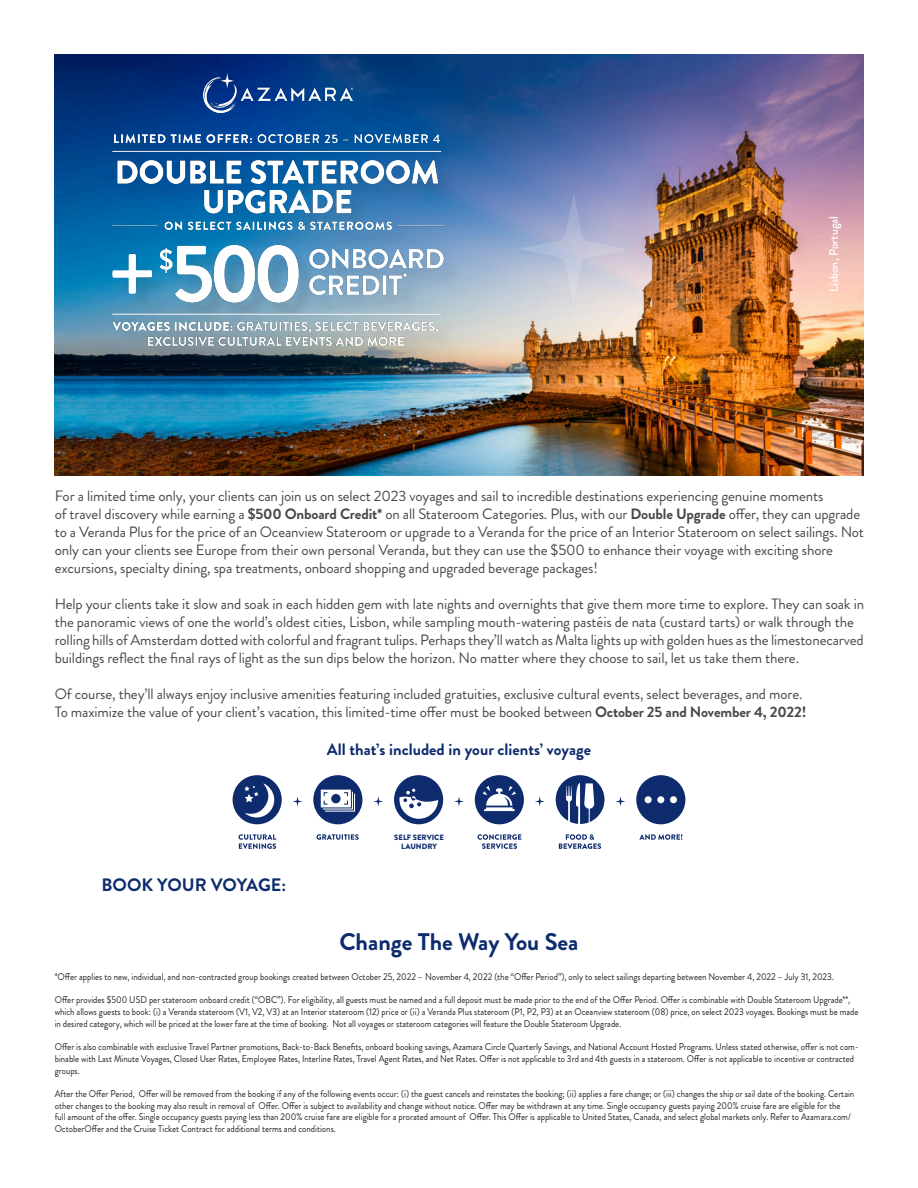
<style>
.page{position:relative;width:918px;height:1188px;background:#fff}
.page>*{position:absolute;margin:0;border:0;box-sizing:border-box;transform-origin:0 0}
.t1{font:700 24px "Brandon Grotesque";color:#0d2b6d}
.t2{font:700 18px "Brandon Grotesque";color:#0d2b6d}
.t3{font:700 16.5px "Brandon Grotesque";color:#0d2b6d}
.t4{font:15px "Brandon Grotesque";letter-spacing:-.01em;color:#48484b}
.t5{font:500 12px "Brandon Grotesque";color:#fff}
.t6{font:9.75px/11.7px "Brandon Grotesque";color:#231f20;scale:.91 1}
.t7{font:900 7.65px/9.1px "Brandon Grotesque";color:#0d2b6d;text-align:center}
.s1{font-weight:700}
</style>
<div class="page">
<img style="left:55px;top:55px;width:809px;height:419px">
<img style="left:203px;top:74px;width:150px;height:39px">
<img style="left:518px;top:192px;width:112px;height:114px">
<div style="left:115px;top:138px;width:348px;height:227px;background:#231f20;opacity:.12"></div>
<img style="left:79px;top:125px;width:398px;height:234px">
<svg style="left:293px;top:796px;width:10px;height:10px"></svg>
<svg style="left:373px;top:796px;width:10px;height:10px"></svg>
<svg style="left:454px;top:796px;width:10px;height:10px"></svg>
<svg style="left:535px;top:796px;width:10px;height:10px"></svg>
<svg style="left:615px;top:796px;width:10px;height:10px"></svg>
<svg style="left:394px;top:775px;width:49px;height:49px"></svg>
<svg style="left:636px;top:775px;width:49px;height:49px"></svg>
<svg style="left:639px;top:834px;width:43px;height:6px"></svg>
<svg style="left:475px;top:775px;width:49px;height:49px"></svg>
<svg style="left:478px;top:834px;width:43px;height:15px"></svg>
<svg style="left:233px;top:775px;width:49px;height:49px"></svg>
<svg style="left:239px;top:834px;width:37px;height:15px"></svg>
<svg style="left:313px;top:775px;width:49px;height:49px"></svg>
<svg style="left:316px;top:834px;width:43px;height:6px"></svg>
<svg style="left:556px;top:775px;width:49px;height:49px"></svg>
<svg style="left:559px;top:834px;width:42px;height:15px"></svg>
<p class="t5" style="left:825px;top:292px;width:77px;rotate:-90deg">Lisbon, Portugal</p>
<p class="t4" style="left:55px;top:485px;width:770px">For a limited time only, your clients can join us on select 2023 voyages and sail to incredible destinations experiencing genuine moments</p>
<p class="t4" style="left:55px;top:503px;width:807px">of travel discovery while earning a <span class="s1">$500 Onboard Credit*</span> on all Stateroom Categories. Plus, with our <span class="s1">Double Upgrade</span> offer, they can upgrade</p>
<p class="t4" style="left:55px;top:521px;width:811px">to a Veranda Plus for the price of an Oceanview Stateroom or upgrade to a Veranda for the price of an Interior Stateroom on select sailings. Not</p>
<p class="t4" style="left:55px;top:539px;width:780px">only can your clients see Europe from their own personal Veranda, but they can use the $500 to enhance their voyage with exciting shore</p>
<p class="t4" style="left:55px;top:557px;width:545px">excursions, specialty dining, spa treatments, onboard shopping and upgraded beverage packages!</p>
<p class="t4" style="left:55px;top:593px;width:811px">Help your clients take it slow and soak in each hidden gem with late nights and overnights that give them more time to explore. They can soak in</p>
<p class="t4" style="left:55px;top:611px;width:801px">the panoramic views of one the world’s oldest cities, Lisbon, while sampling mouth-watering pastéis de nata (custard tarts) or walk through the</p>
<p class="t4" style="left:55px;top:629px;width:811px">rolling hills of Amsterdam dotted with colorful and fragrant tulips. Perhaps they’ll watch as Malta lights up with golden hues as the limestonecarved</p>
<p class="t4" style="left:55px;top:647px;width:746px">buildings reflect the final rays of light as the sun dips below the horizon. No matter where they choose to sail, let us take them there.</p>
<p class="t4" style="left:55px;top:683px;width:749px">Of course, they’ll always enjoy inclusive amenities featuring included gratuities, exclusive cultural events, select beverages, and more.</p>
<p class="t4" style="left:55px;top:701px;width:753px">To maximize the value of your client’s vacation, this limited-time offer must be booked between <span class="s1">October 25 and November 4, 2022!</span></p>
<p class="t3" style="left:327px;top:738px;width:266px">All that’s included in your clients’ voyage</p>
<p class="t2" style="left:102px;top:872px;width:186px">BOOK YOUR VOYAGE:</p>
<p class="t7" style="left:394px;top:833px;width:51px">SELF SERVICE<br>LAUNDRY</p>
<p class="t1" style="left:340px;top:925px;width:240px">Change The Way You Sea</p>
<p class="t6" style="left:55px;top:971px;width:858px">*Offer applies to new, individual, and non-contracted group bookings created between October 25, 2022 – November 4, 2022 (the “Offer Period”), only to select sailings departing between November 4, 2022 – July 31, 2023.</p>
<p class="t6" style="left:55px;top:994px;width:885px">Offer provides $500 USD per stateroom onboard credit (“OBC”). For eligibility, all guests must be named and a full deposit must be made prior to the end of the Offer Period. Offer is combinable with Double Stateroom Upgrade**, which allows guests to book: (i) a Veranda stateroom (V1, V2, V3) at an Interior stateroom (12) price or (ii) a Veranda Plus stateroom (P1, P2, P3) at an Oceanview stateroom (08) price, on select 2023 voyages. Bookings must be made in desired category, which will be priced at the lower fare at the time of booking. Not all voyages or stateroom categories will feature the Double Stateroom Upgrade.</p>
<p class="t6" style="left:55px;top:1041px;width:885px">Offer is also combinable with exclusive Travel Partner promotions, Back-to-Back Benefits, onboard booking savings, Azamara Circle Quarterly Savings, and National Account Hosted Programs. Unless stated otherwise, offer is not com&shy;binable with Last Minute Voyages, Closed User Rates, Employee Rates, Interline Rates, Travel Agent Rates, and Net Rates. Offer is not applicable to 3rd and 4th guests in a stateroom. Offer is not applicable to incentive or contracted groups.</p>
<p class="t6" style="left:55px;top:1088px;width:880px">After the Offer Period, Offer will be removed from the booking if any of the following events occur: (i) the guest cancels and reinstates the booking; (ii) applies a fare change; or (iii) changes the ship or sail date of the booking. Certain other changes to the booking may also result in removal of Offer. Offer is subject to availability and change without notice. Offer may be withdrawn at any time. Single occupancy guests paying 200% cruise fare are eligible for the<br>full amount of the offer. Single occupancy guests paying less than 200% cruise fare are eligible for a prorated amount of Offer. This Offer is applicable to United States, Canada, and select global markets only. Refer to Azamara.com/ OctoberOffer and the Cruise Ticket Contract for additional terms and conditions.</p>
</div>
